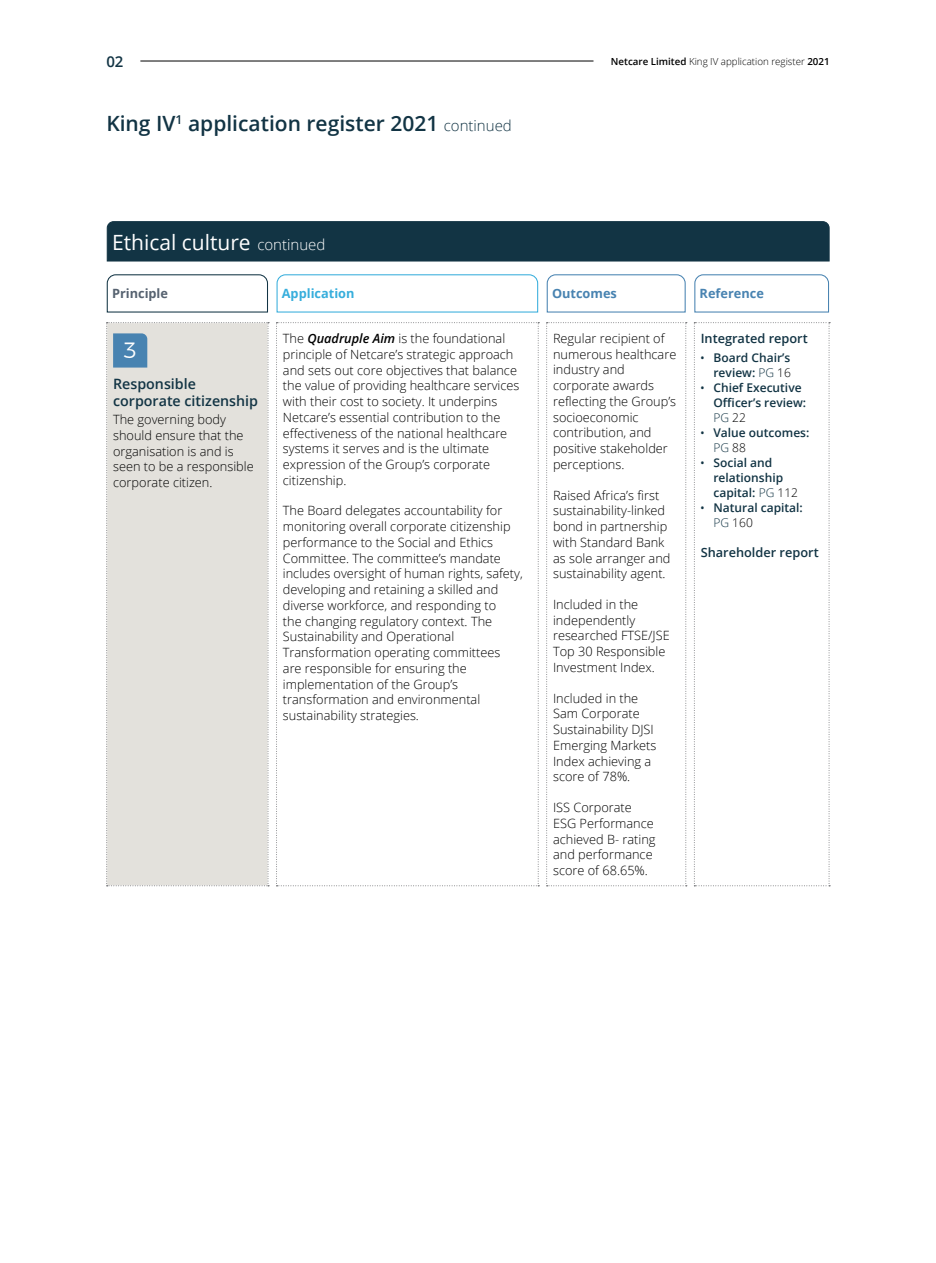
<style>
.page{position:relative;width:936px;height:1263px;background:#fff}
.page>*{position:absolute;margin:0;border:0;box-sizing:border-box;transform-origin:0 0}
.t1{font:300 22.05px "Montserrat";color:#fff}
.t2{font:600 21px "Open Sans";color:#123444}
.t3{font:21px "Open Sans";color:#fff}
.t4{font:600 15px "Open Sans";color:#123444}
.t5{font:600 14.25px/17.2px "Open Sans";color:#123444}
.t6{font:300 12.75px/15.8px "Open Sans";color:#000}
.t7{font:600 12.75px "Open Sans";color:#123444}
.t8{font:700 12.75px "Open Sans";color:#4883b1}
.t9{font:700 12.75px "Open Sans";color:#37aedc}
.t10{font:700 12.75px "Open Sans";color:#566270}
.t11{font:600 12px/15px "Open Sans";color:#123444}
.t12{font:300 9.75px "Open Sans";color:#000}
.s1{font-weight:600}
.s2{font-weight:300;font-size:15px}
.s3{font-weight:600;font-style:italic}
.s4{font-weight:700;font-size:9px}
.s5{font-weight:300}
.s6{font-weight:300;color:#000}
</style>
<div class="page">
<hr style="left:140px;top:61px;width:453px;height:1px;background:#000">
<svg style="left:276px;top:322px;width:263px;height:564px"></svg>
<svg style="left:546px;top:322px;width:140px;height:564px"></svg>
<svg style="left:694px;top:322px;width:136px;height:564px"></svg>
<div style="left:106px;top:221px;width:724px;height:41px;background:#123444"></div>
<svg style="left:106px;top:274px;width:162px;height:39px"></svg>
<svg style="left:276px;top:274px;width:262px;height:39px"></svg>
<svg style="left:546px;top:274px;width:140px;height:39px"></svg>
<svg style="left:694px;top:274px;width:135px;height:39px"></svg>
<div style="left:106px;top:322px;width:163px;height:564px;background:#e3e1dc"></div>
<p class="t4" style="left:106px;top:51px;width:19px">02</p>
<p class="t12" style="left:611px;top:55px;width:220px"><span class="s1">Netcare Limited</span> King IV application register <span class="s1">2021</span></p>
<h2 class="t2" style="left:106px;top:109px;width:407px">King IV<sup>1</sup> application register 2021 <span class="s2">continued</span></h2>
<h2 class="t3" style="left:112px;top:228px;width:215px">Ethical culture <span class="s2">continued</span></h2>
<p class="t10" style="left:112px;top:285px;width:57px">Principle</p>
<p class="t9" style="left:282px;top:285px;width:74px">Application</p>
<p class="t8" style="left:552px;top:285px;width:66px">Outcomes</p>
<p class="t8" style="left:699px;top:285px;width:66px">Reference</p>
<h1 class="t1" style="left:123px;top:333px;width:15px">3</h1>
<p class="t5" style="left:113px;top:375px;width:146px">Responsible corporate citizenship</p>
<p class="t6" style="left:113px;top:411px;width:142px">The governing body should ensure that the organisation is and is seen to be a responsible corporate citizen.</p>
<p class="t6" style="left:283px;top:330px;width:238px">The <span class="s3">Quadruple Aim</span> is the foundational principle of Netcare’s strategic approach and sets out core objectives that balance the value of providing healthcare services with their cost to society. It underpins Netcare’s essential contribution to the effectiveness of the national healthcare systems it serves and is the ultimate expression of the Group’s corporate citizenship.</p>
<p class="t6" style="left:283px;top:503px;width:241px">The Board delegates accountability for monitoring overall corporate citizenship performance to the Social and Ethics Committee. The committee’s mandate includes oversight of human rights, safety, developing and retaining a skilled and diverse workforce, and responding to<br>the changing regulatory context. The Sustainability and Operational Transformation operating committees<br>are responsible for ensuring the implementation of the Group’s transformation and environmental sustainability strategies.</p>
<p class="t6" style="left:553px;top:330px;width:125px">Regular recipient of numerous healthcare industry and corporate awards reflecting the Group’s socioeconomic contribution, and positive stakeholder perceptions.</p>
<p class="t6" style="left:553px;top:487px;width:119px">Raised Africa’s first sustainability-linked bond in partnership with Standard Bank as sole arranger and sustainability agent.</p>
<p class="t6" style="left:553px;top:596px;width:118px">Included in the independently researched FTSE/JSE<br>Top 30 Responsible<br>Investment Index.</p>
<p class="t6" style="left:553px;top:690px;width:105px">Included in the<br>Sam Corporate<br>Sustainability DJSI<br>Emerging Markets<br>Index achieving a score of 78%.</p>
<p class="t6" style="left:553px;top:799px;width:104px">ISS Corporate<br>ESG Performance achieved B- rating and performance score of 68.65%.</p>
<p class="t7" style="left:700px;top:329px;width:109px">Integrated report</p>
<p class="t11" style="left:700px;top:350px;width:92px;text-align:right"><span class="s4">•</span> Board Chair’s review: <span class="s5">PG</span> <span class="s6">16</span></p>
<p class="t11" style="left:713px;top:380px;width:94px;text-indent:-13px"><span class="s4">•</span> Chief Executive<br>Officer’s review:<br><span class="s5">PG</span> <span class="s6">22</span></p>
<p class="t11" style="left:713px;top:425px;width:97px;text-indent:-13px"><span class="s4">•</span> Value outcomes:<br><span class="s5">PG</span> <span class="s6">88</span></p>
<p class="t11" style="left:713px;top:455px;width:86px;text-indent:-13px"><span class="s4">•</span> Social and relationship capital: <span class="s5">PG</span> <span class="s6">112</span></p>
<p class="t11" style="left:713px;top:500px;width:91px;text-indent:-13px"><span class="s4">•</span> Natural capital:<br><span class="s5">PG</span> <span class="s6">160</span></p>
<p class="t7" style="left:700px;top:544px;width:119px">Shareholder report</p>
</div>
